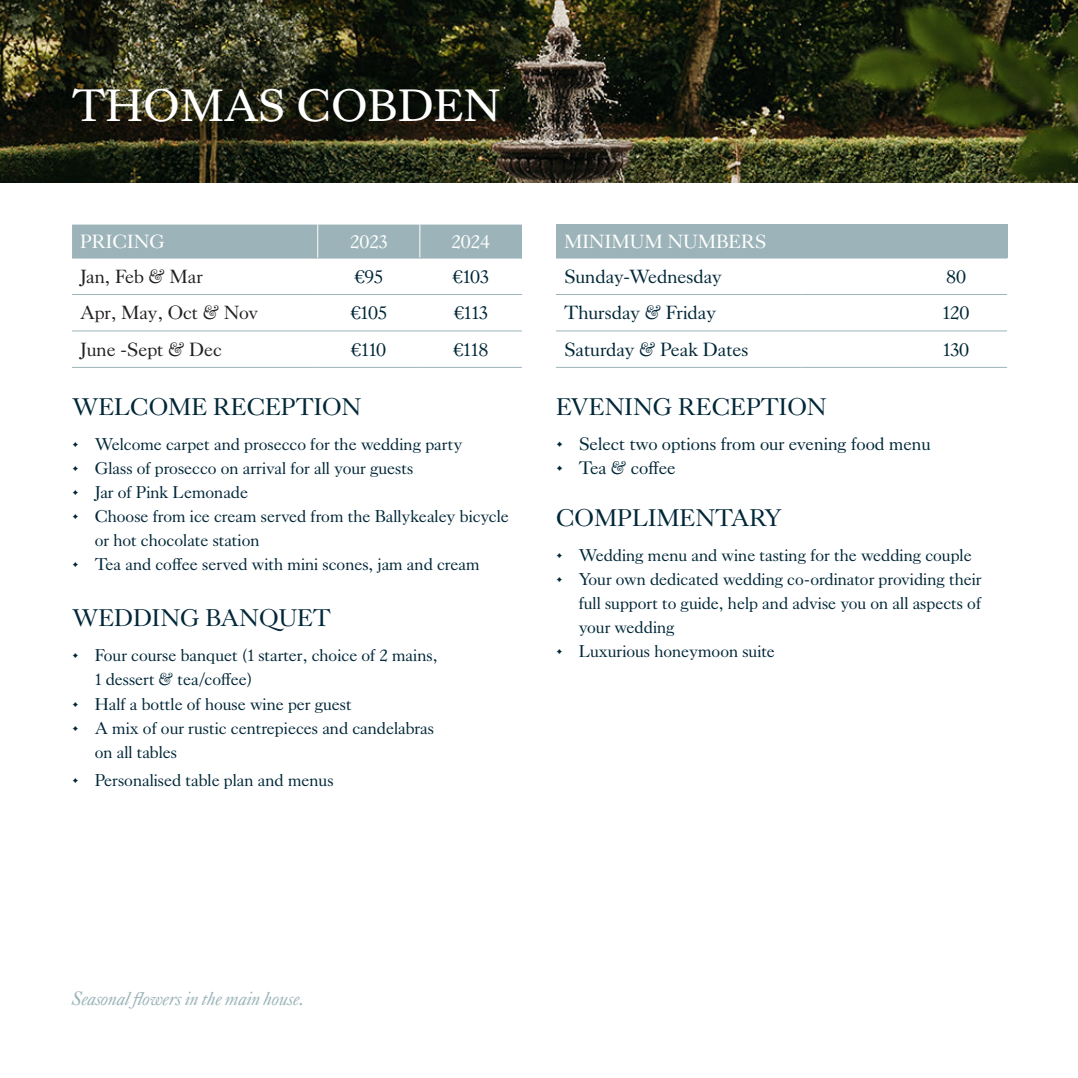
<style>
.page{position:relative;width:1078px;height:1078px;background:#fff}
.page>*{position:absolute;margin:0;border:0;box-sizing:border-box;transform-origin:0 0}
.t1{font:46.8px "Kings Caslon";color:#fff}
.t2{font:24px "Kings Caslon Display";color:#002738}
.t3{font:19px "Kings Caslon Display";color:#002738}
.t4{font:19px "Kings Caslon Display";color:#231f20}
.t5{font:italic 19px "Kings Caslon Display";color:#9cb4b9}
.t6{font:19px "Kings Caslon Display";color:#fff}
.t7{font:18px "Kings Caslon Display";color:#002738}
.t8{font:17px/24px "Kings Caslon Display";color:#002738}
</style>
<div class="page">
<div style="left:72px;top:224px;width:450px;height:34px;background:#9cb4b9"></div>
<hr style="left:419px;top:224px;width:1px;height:34px;background:#fff">
<hr style="left:317px;top:224px;width:1px;height:34px;background:#fff">
<hr style="left:72px;top:258px;width:245px;height:1px;background:#9cb4b9">
<hr style="left:317px;top:258px;width:103px;height:1px;background:#9cb4b9">
<hr style="left:420px;top:258px;width:102px;height:1px;background:#9cb4b9">
<hr style="left:72px;top:294px;width:245px;height:1px;background:#9cb4b9">
<hr style="left:317px;top:294px;width:103px;height:1px;background:#9cb4b9">
<hr style="left:420px;top:294px;width:102px;height:1px;background:#9cb4b9">
<hr style="left:72px;top:330px;width:245px;height:1px;background:#9cb4b9">
<hr style="left:72px;top:367px;width:245px;height:1px;background:#9cb4b9">
<hr style="left:317px;top:330px;width:103px;height:1px;background:#9cb4b9">
<hr style="left:317px;top:367px;width:103px;height:1px;background:#9cb4b9">
<hr style="left:420px;top:330px;width:102px;height:1px;background:#9cb4b9">
<hr style="left:420px;top:367px;width:102px;height:1px;background:#9cb4b9">
<div style="left:556px;top:224px;width:450px;height:34px;background:#9cb4b9"></div>
<hr style="left:556px;top:258px;width:245px;height:1px;background:#9cb4b9">
<hr style="left:801px;top:258px;width:103px;height:1px;background:#9cb4b9">
<hr style="left:904px;top:258px;width:102px;height:1px;background:#9cb4b9">
<hr style="left:556px;top:294px;width:245px;height:1px;background:#9cb4b9">
<hr style="left:556px;top:330px;width:245px;height:1px;background:#9cb4b9">
<hr style="left:556px;top:367px;width:245px;height:1px;background:#9cb4b9">
<hr style="left:801px;top:294px;width:103px;height:1px;background:#9cb4b9">
<hr style="left:801px;top:330px;width:103px;height:1px;background:#9cb4b9">
<hr style="left:801px;top:367px;width:103px;height:1px;background:#9cb4b9">
<hr style="left:904px;top:294px;width:102px;height:1px;background:#9cb4b9">
<hr style="left:904px;top:330px;width:102px;height:1px;background:#9cb4b9">
<hr style="left:904px;top:367px;width:102px;height:1px;background:#9cb4b9">
<img style="left:0;top:0;width:1077px;height:183px">
<h1 class="t1" style="left:72px;top:86px;width:430px">THOMAS COBDEN</h1>
<p class="t6" style="left:80px;top:234px;width:86px">PRICING</p>
<p class="t6" style="left:350px;top:234px;width:39px">2023</p>
<p class="t6" style="left:451px;top:234px;width:40px">2024</p>
<p class="t4" style="left:80px;top:265px;width:124px">Jan, Feb &amp; Mar</p>
<p class="t3" style="left:354px;top:269px;width:30px">€95</p>
<p class="t3" style="left:453px;top:269px;width:38px">€103</p>
<p class="t4" style="left:80px;top:302px;width:179px">Apr, May, Oct &amp; Nov</p>
<p class="t3" style="left:350px;top:306px;width:38px">€105</p>
<p class="t3" style="left:454px;top:306px;width:35px">€113</p>
<p class="t4" style="left:80px;top:342px;width:143px">June -Sept &amp; Dec</p>
<p class="t3" style="left:351px;top:342px;width:36px">€110</p>
<p class="t3" style="left:453px;top:342px;width:36px">€118</p>
<h2 class="t2" style="left:72px;top:397px;width:291px">WELCOME RECEPTION</h2>
<p class="t8" style="left:72px;top:433px;width:392px">• Welcome carpet and prosecco for the wedding party</p>
<p class="t8" style="left:72px;top:457px;width:343px">• Glass of prosecco on arrival for all your guests</p>
<p class="t8" style="left:72px;top:481px;width:177px">• Jar of Pink Lemonade</p>
<p class="t8" style="left:95px;top:505px;width:415px;text-indent:-23px">• Choose from ice cream served from the Ballykealey bicycle or hot chocolate station</p>
<p class="t8" style="left:72px;top:553px;width:409px">• Tea and coffee served with mini scones, jam and cream</p>
<h2 class="t2" style="left:72px;top:604px;width:260px">WEDDING BANQUET</h2>
<p class="t8" style="left:95px;top:644px;width:344px;text-indent:-23px">• Four course banquet (1 starter, choice of 2 mains,<br>1 dessert &amp; tea/coffee)</p>
<p class="t8" style="left:72px;top:692px;width:281px">• Half a bottle of house wine per guest</p>
<p class="t8" style="left:95px;top:716px;width:341px;text-indent:-23px">• A mix of our rustic centrepieces and candelabras on all tables</p>
<p class="t8" style="left:72px;top:768px;width:263px">• Personalised table plan and menus</p>
<p class="t6" style="left:564px;top:234px;width:203px">MINIMUM NUMBERS</p>
<p class="t3" style="left:564px;top:269px;width:159px">Sunday-Wednesday</p>
<p class="t3" style="left:945px;top:269px;width:21px">80</p>
<p class="t3" style="left:564px;top:306px;width:154px">Thursday &amp; Friday</p>
<p class="t3" style="left:942px;top:306px;width:28px">120</p>
<p class="t3" style="left:564px;top:342px;width:186px">Saturday &amp; Peak Dates</p>
<p class="t3" style="left:942px;top:342px;width:28px">130</p>
<h2 class="t2" style="left:556px;top:397px;width:272px">EVENING RECEPTION</h2>
<p class="t7" style="left:556px;top:437px;width:376px">• Select two options from our evening food menu</p>
<p class="t7" style="left:556px;top:461px;width:121px">• Tea &amp; coffee</p>
<h2 class="t2" style="left:556px;top:508px;width:227px">COMPLIMENTARY</h2>
<p class="t8" style="left:556px;top:544px;width:417px">• Wedding menu and wine tasting for the wedding couple</p>
<p class="t8" style="left:578px;top:568px;width:404px;text-align:justify;text-indent:-23px">• Your own dedicated wedding co-ordinator providing their full support to guide, help and advise you on all aspects of your wedding</p>
<p class="t8" style="left:556px;top:640px;width:220px">• Luxurious honeymoon suite</p>
<p class="t5" style="left:72px;top:987px;width:234px">Seasonal flowers in the main house.</p>
</div>
